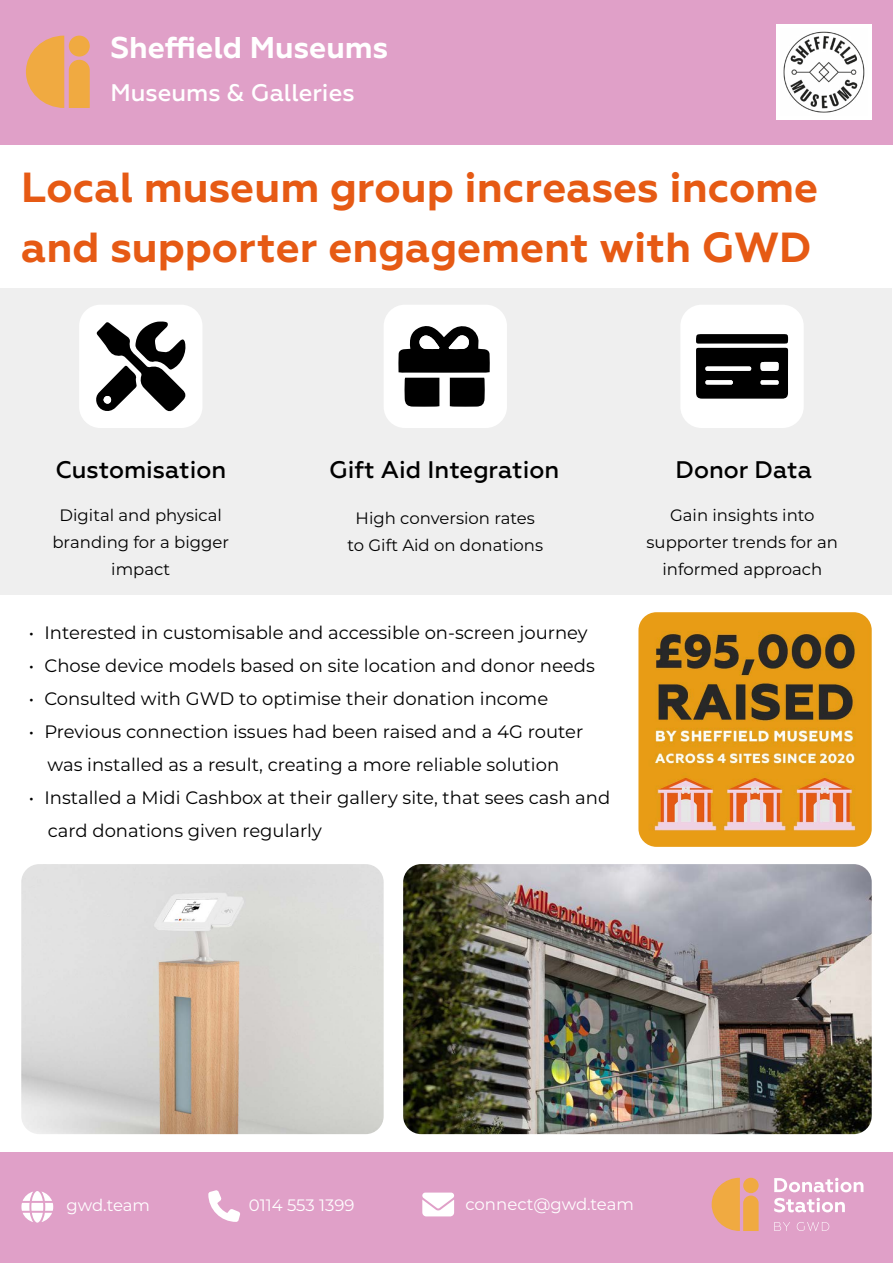
<style>
.page{position:relative;width:893px;height:1263px;background:#fff}
.page>*{position:absolute;margin:0;border:0;box-sizing:border-box;transform-origin:0 0}
.t1{font:700 42px/60px "Geometria";color:#e65a14}
.t2{font:700 30px "Geometria";color:#fff}
.t3{font:500 24px "Geometria";color:#000}
.t4{font:500 24px "Geometria";color:#fff}
.t5{font:18px/33px "Montserrat";color:#000}
.t6{font:16.5px/27px "Montserrat";color:#000;text-align:center}
.t7{font:16.5px "Montserrat";color:#fff}
.s1{color:#fff}
</style>
<div class="page">
<div style="left:0;top:0;width:893px;height:144px;background:#e0a0c8"></div>
<div style="left:776px;top:24px;width:96px;height:96px;background:#fff"></div>
<img style="left:783px;top:31px;width:82px;height:82px">
<div style="left:0;top:1152px;width:893px;height:111px;background:#e0a0c8"></div>
<svg style="left:774px;top:1198px;width:71px;height:14px"></svg>
<svg style="left:774px;top:1178px;width:89px;height:14px"></svg>
<svg style="left:712px;top:1178px;width:47px;height:53px"></svg>
<div style="left:743px;top:1178px;width:16px;height:15px;background:#f0aa41;border-radius:50%"></div>
<svg style="left:774px;top:1222px;width:55px;height:9px"></svg>
<svg style="left:21px;top:1191px;width:32px;height:31px"></svg>
<svg style="left:208px;top:1190px;width:32px;height:32px"></svg>
<svg style="left:422px;top:1192px;width:32px;height:24px"></svg>
<div style="left:0;top:288px;width:892px;height:306px;background:#efefef"></div>
<img style="left:403px;top:864px;width:469px;height:270px">
<img style="left:638px;top:612px;width:234px;height:235px">
<div style="left:384px;top:305px;width:123px;height:123px;background:#fff;border-radius:21px"></div>
<svg style="left:398px;top:326px;width:92px;height:81px"></svg>
<div style="left:79px;top:305px;width:123px;height:123px;background:#fff;border-radius:21px"></div>
<svg style="left:96px;top:321px;width:90px;height:91px"></svg>
<div style="left:103px;top:396px;width:8px;height:8px;background:#fff;border-radius:50%"></div>
<div style="left:680px;top:305px;width:124px;height:123px;background:#fff;border-radius:21px"></div>
<svg style="left:696px;top:334px;width:92px;height:65px;background:#2c2c2c"></svg>
<img style="left:21px;top:864px;width:363px;height:270px">
<svg style="left:26px;top:36px;width:64px;height:72px"></svg>
<div style="left:69px;top:36px;width:21px;height:21px;background:#f0aa41;border-radius:50%"></div>
<h2 class="t2" style="left:110px;top:29px;width:279px">Sheffield Museums</h2>
<h3 class="t4" style="left:110px;top:79px;width:246px">Museums &amp; Galleries</h3>
<h1 class="t1" style="left:21px;top:158px;width:798px">Local museum group increases income and supporter engagement with GWD</h1>
<h3 class="t3" style="left:55px;top:455px;width:172px">Customisation</h3>
<h3 class="t3" style="left:329px;top:455px;width:231px">Gift Aid Integration</h3>
<h3 class="t3" style="left:675px;top:455px;width:138px">Donor Data</h3>
<p class="t6" style="left:52px;top:501px;width:178px">Digital and physical branding for a bigger impact</p>
<p class="t6" style="left:347px;top:504px;width:197px">High conversion rates to Gift Aid on donations</p>
<p class="t6" style="left:647px;top:501px;width:193px">Gain insights into supporter trends for an informed approach</p>
<p class="t5" style="left:29px;top:615px;width:560px">• Interested in customisable and accessible on-screen journey</p>
<p class="t5" style="left:29px;top:648px;width:568px">• Chose device models based on site location and donor needs</p>
<p class="t5" style="left:29px;top:681px;width:521px">• Consulted with GWD to optimise their donation income</p>
<p class="t5" style="left:29px;top:714px;width:556px">• Previous connection issues had been raised and a 4G router <span class="s1">m</span>was installed as a result, creating a more reliable solution</p>
<p class="t5" style="left:29px;top:780px;width:583px">• Installed a Midi Cashbox at their gallery site, that sees cash and <span class="s1">m</span>card donations given regularly</p>
<p class="t7" style="left:67px;top:1193px;width:85px">gwd.team</p>
<p class="t7" style="left:249px;top:1193px;width:107px">0114 553 1399</p>
<p class="t7" style="left:465px;top:1192px;width:170px">connect@gwd.team</p>
</div>
